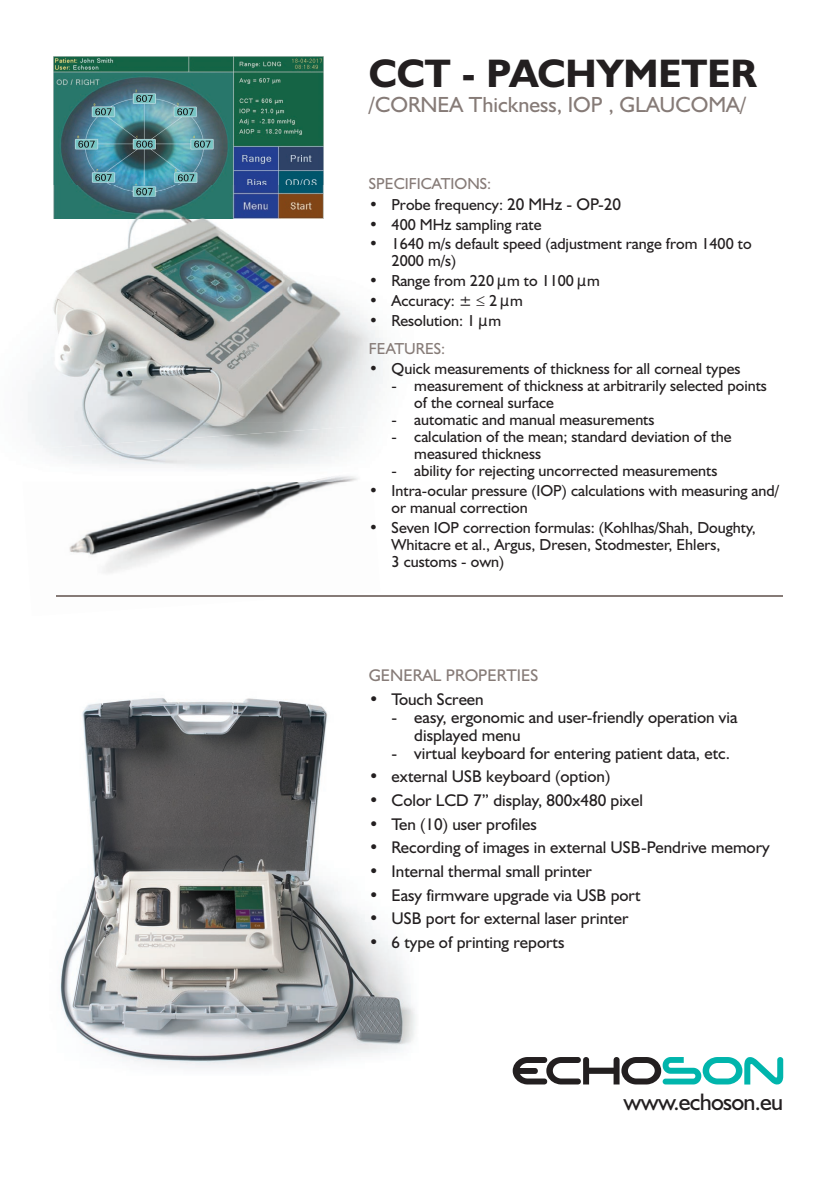
<style>
.page{position:relative;width:840px;height:1191px;background:#fff}
.page>*{position:absolute;margin:0;border:0;box-sizing:border-box;transform-origin:0 0}
.t1{font:40px "Humanst 521 EU Bold";color:#231f20}
.t2{font:24px "Humanst 521 EU";letter-spacing:-.03em;color:#231f20}
.t3{font:22px "Humanst 521 EU";color:#867b77}
.t4{font:17px/18px "Humanst 521 EU";color:#231f20}
.t5{font:17px "Humanst 521 EU";color:#867b77}
.t6{font:16px/17px "Humanst 521 EU";color:#231f20}
.t7{font:16px "Humanst 521 EU";color:#867b77}
.s1{font-size:17px}
.s2{font-style:italic}
.s3{color:#867b77}
</style>
<div class="page">
<img style="left:60px;top:698px;width:356px;height:370px">
<img style="left:56px;top:482px;width:324px;height:115px">
<hr style="left:57px;top:595px;width:725px;height:1px;background:#867b77">
<img style="left:54px;top:57px;width:269px;height:128px">
<img style="left:28px;top:185px;width:355px;height:240px">
<img style="left:31px;top:425px;width:329px;height:57px">
<svg style="left:512px;top:1057px;width:270px;height:27px"></svg>
<h1 class="t1" style="left:369px;top:48px;width:389px">CCT - PACHYMETER</h1>
<h3 class="t3" style="left:369px;top:91px;width:378px">/CORNEA Thickness, IOP , GLAUCOMA/</h3>
<p class="t7" style="left:369px;top:174px;width:124px">SPECIFICATIONS:</p>
<p class="t6" style="left:369px;top:195px;width:253px">• Probe frequency: <span class="s1">20 MHz - OP-20</span></p>
<p class="t6" style="left:369px;top:215px;width:174px">• 400 MHz sampling rate</p>
<p class="t6" style="left:391px;top:235px;width:361px;text-indent:-23px">• 1640 m/s default speed (adjustment range from 1400 to<br>2000 m/s)</p>
<p class="t6" style="left:369px;top:272px;width:232px">• Range from 220 <span class="s2">µ</span>m to 1100 <span class="s2">µ</span>m</p>
<p class="t6" style="left:369px;top:292px;width:155px">• Accuracy: ± 2 <span class="s2">µ</span>m</p>
<p class="t6" style="left:369px;top:306px;width:134px;line-height:28.4px">• Resolution: 1 <span class="s2">µ</span>m<br><span class="s3">FEATURES:</span></p>
<p class="t6" style="left:369px;top:360px;width:373px">• Quick measurements of thickness for all corneal types</p>
<p class="t6" style="left:414px;top:377px;width:354px;text-indent:-23px">- measurement of thickness at arbitrarily selected points of the corneal surface</p>
<p class="t6" style="left:391px;top:411px;width:264px">- automatic and manual measurements</p>
<p class="t6" style="left:414px;top:428px;width:319px;text-indent:-23px">- calculation of the mean; standard deviation of the measured thickness</p>
<p class="t6" style="left:391px;top:462px;width:327px">- ability for rejecting uncorrected measurements</p>
<p class="t6" style="left:391px;top:482px;width:389px;text-indent:-23px">• Intra-ocular pressure (IOP) calculations with measuring and/ or manual correction</p>
<p class="t6" style="left:391px;top:518px;width:365px;text-indent:-23px">• Seven IOP correction formulas: (Kohlhas/Shah, Doughty,<br>Whitacre et al., Argus, Dresen, Stodmester, Ehlers,<br>3 customs - own)</p>
<p class="t5" style="left:369px;top:664px;width:171px">GENERAL PROPERTIES</p>
<p class="t4" style="left:369px;top:689px;width:116px">• Touch Screen</p>
<p class="t4" style="left:414px;top:707px;width:324px;text-indent:-23px">- easy, ergonomic and user-friendly operation via displayed menu</p>
<p class="t4" style="left:391px;top:743px;width:340px">- virtual keyboard for entering patient data, etc.</p>
<p class="t4" style="left:369px;top:767px;width:243px">• external USB keyboard (option)</p>
<p class="t4" style="left:369px;top:790px;width:275px">• Color LCD 7” display, 800x480 pixel</p>
<p class="t4" style="left:369px;top:814px;width:169px">• Ten (10) user profiles</p>
<p class="t4" style="left:369px;top:838px;width:402px">• Recording of images in external USB-Pendrive memory</p>
<p class="t4" style="left:369px;top:861px;width:224px">• Internal thermal small printer</p>
<p class="t4" style="left:369px;top:885px;width:273px">• Easy firmware upgrade via USB port</p>
<p class="t4" style="left:369px;top:909px;width:261px">• USB port for external laser printer</p>
<p class="t4" style="left:369px;top:932px;width:197px">• 6 type of printing reports</p>
<h2 class="t2" style="left:623px;top:1086px;width:161px">www.echoson.eu</h2>
</div>
